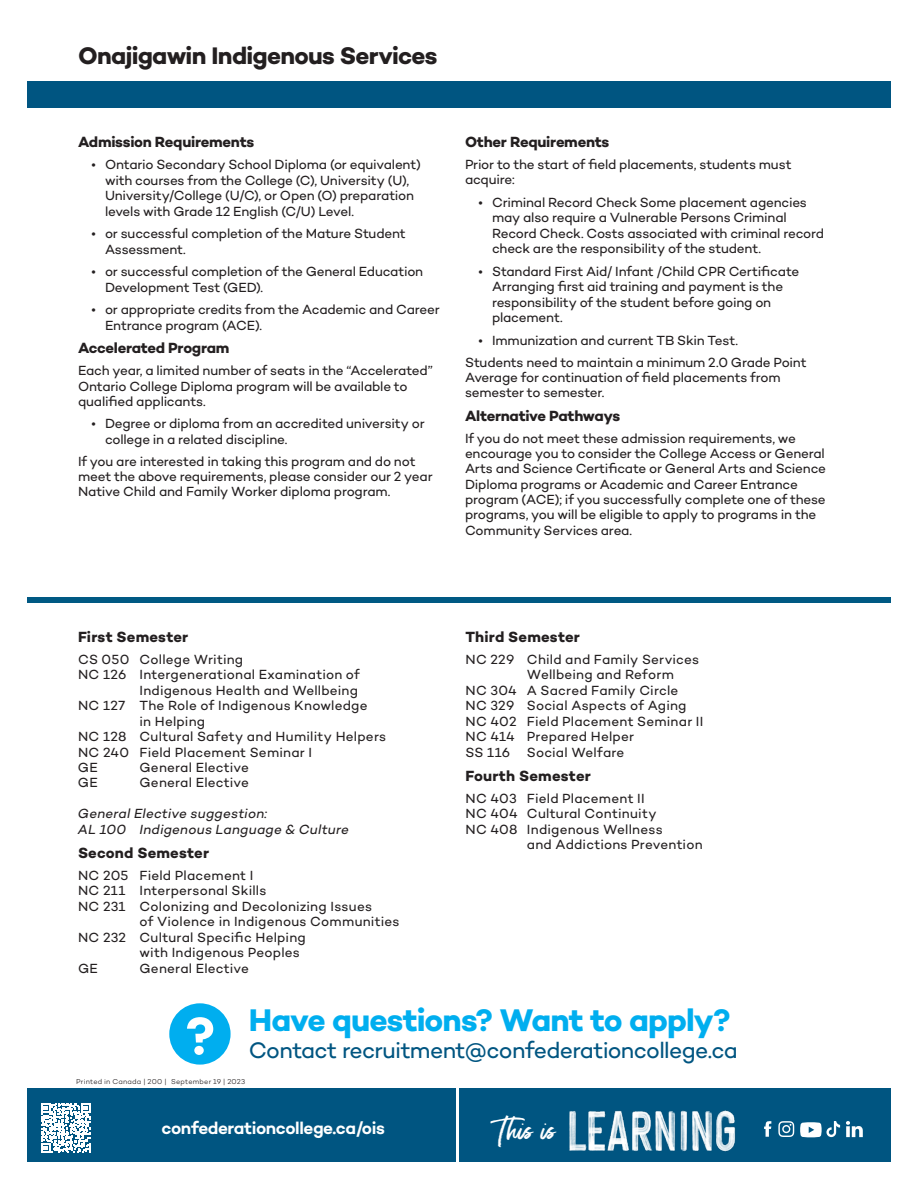
<style>
.page{position:relative;width:918px;height:1188px;background:#fff}
.page>*{position:absolute;margin:0;border:0;box-sizing:border-box;transform-origin:0 0}
.t1{font:700 31.8px "Campton";letter-spacing:-.03em;color:#00aeef}
.t2{font:30.3px "Moonstone";color:#fff}
.t3{font:700 24.3px "Campton";letter-spacing:-.03em;color:#231f20}
.t4{font:22.8px "Campton";letter-spacing:-.03em;color:#005581}
.t5{font:600 17.85px "Campton";letter-spacing:-.025em;color:#fff}
.t6{font:600 17.4px "Campton";letter-spacing:-.025em;color:#fff}
.t7{font:700 15px "Campton";letter-spacing:-.015em;color:#231f20}
.t8{font:700 15px "Campton";letter-spacing:.01em;color:#231f20}
.t9{font:13.5px/15.6px "Campton";letter-spacing:-.015em;color:#231f20}
.t10{font:13.5px "Campton";letter-spacing:.015em;color:#231f20}
.t11{font:italic 13.5px/15.5px "Campton";letter-spacing:.015em;color:#231f20}
.t12{font:300 7.2px "Campton";letter-spacing:.03em;color:#231f20}
</style>
<div class="page">
<div style="left:27px;top:81px;width:864px;height:27px;background:#005581"></div>
<div style="left:170px;top:1005px;width:59px;height:58px;background:#00aeef;border-radius:50%"></div>
<div style="left:169px;top:1003px;width:62px;height:62px;border:2px solid #00aeef;border-radius:50%"></div>
<svg style="left:187px;top:1017px;width:26px;height:38px"></svg>
<div style="left:27px;top:597px;width:864px;height:6px;background:#005983"></div>
<div style="left:27px;top:1089px;width:864px;height:73px;background:#005581"></div>
<hr style="left:456px;top:1087px;width:3px;height:79px;background:#fff">
<svg style="left:41px;top:1103px;width:49px;height:49px"></svg>
<svg style="left:764px;top:1121px;width:7px;height:16px"></svg>
<svg style="left:778px;top:1121px;width:85px;height:16px"></svg>
<h3 class="t3" style="left:78px;top:40px;width:361px">Onajigawin Indigenous Services</h3>
<p class="t7" style="left:78px;top:132px;width:178px">Admission Requirements</p>
<p class="t9" style="left:105px;top:157px;width:317px;text-indent:-14px">• Ontario Secondary School Diploma (or equivalent) with courses from the College (C), University (U), University/College (U/C), or Open (O) preparation levels with Grade 12 English (C/U) Level.</p>
<p class="t9" style="left:105px;top:226px;width:302px;text-indent:-14px">• or successful completion of the Mature Student<br>Assessment.</p>
<p class="t9" style="left:105px;top:264px;width:320px;text-indent:-14px">• or successful completion of the General Education<br>Development Test (GED).</p>
<p class="t9" style="left:105px;top:301px;width:336px;text-indent:-14px">• or appropriate credits from the Academic and Career<br>Entrance program (ACE).</p>
<p class="t7" style="left:78px;top:339px;width:153px">Accelerated Program</p>
<p class="t9" style="left:78px;top:363px;width:356px">Each year, a limited number of seats in the “Accelerated”<br>Ontario College Diploma program will be available to qualified applicants.</p>
<p class="t9" style="left:105px;top:416px;width:321px;text-indent:-14px">• Degree or diploma from an accredited university or college in a related discipline.</p>
<p class="t9" style="left:78px;top:453px;width:356px">If you are interested in taking this program and do not meet the above requirements, please consider our 2 year<br>Native Child and Family Worker diploma program.</p>
<p class="t7" style="left:465px;top:132px;width:146px">Other Requirements</p>
<p class="t9" style="left:465px;top:156px;width:328px">Prior to the start of field placements, students must acquire:</p>
<p class="t9" style="left:492px;top:194px;width:334px;text-indent:-14px">• Criminal Record Check Some placement agencies may also require a Vulnerable Persons Criminal Record Check. Costs associated with criminal record check are the responsibility of the student.</p>
<p class="t9" style="left:492px;top:263px;width:309px;text-indent:-14px">• Standard First Aid/ Infant /Child CPR Certificate Arranging first aid training and payment is the responsibility of the student before going on placement.</p>
<p class="t9" style="left:465px;top:329px;width:343px;line-height:22px;text-indent:14px">• Immunization and current TB Skin Test.<br>Students need to maintain a minimum 2.0 Grade Point</p>
<p class="t9" style="left:465px;top:369px;width:317px">Average for continuation of field placements from semester to semester.</p>
<p class="t7" style="left:465px;top:406px;width:157px">Alternative Pathways</p>
<p class="t9" style="left:465px;top:430px;width:363px">If you do not meet these admission requirements, we encourage you to consider the College Access or General Arts and Science Certificate or General Arts and Science Diploma programs or Academic and Career Entrance program (ACE); if you successfully complete one of these programs, you will be eligible to apply to programs in the Community Services area.</p>
<p class="t8" style="left:78px;top:627px;width:112px">First Semester</p>
<p class="t10" style="left:78px;top:651px;width:167px">CS 050 College Writing</p>
<p class="t10" style="left:78px;top:666px;width:283px">NC 126 Intergenerational Examination of</p>
<p class="t10" style="left:140px;top:682px;width:220px">Indigenous Health and Wellbeing</p>
<p class="t10" style="left:78px;top:697px;width:291px">NC 127 The Role of Indigenous Knowledge</p>
<p class="t10" style="left:140px;top:713px;width:67px">in Helping</p>
<p class="t10" style="left:78px;top:728px;width:310px">NC 128 Cultural Safety and Humility Helpers</p>
<p class="t10" style="left:78px;top:743px;width:236px">NC 240 Field Placement Seminar I</p>
<p class="t9" style="left:78px;top:759px;width:21px">GE</p>
<p class="t10" style="left:139px;top:759px;width:111px">General Elective</p>
<p class="t9" style="left:78px;top:775px;width:21px">GE</p>
<p class="t10" style="left:139px;top:774px;width:111px">General Elective</p>
<p class="t11" style="left:78px;top:806px;width:272px">General Elective suggestion:<br>AL 100 Indigenous Language &amp; Culture</p>
<p class="t8" style="left:78px;top:843px;width:133px">Second Semester</p>
<p class="t10" style="left:78px;top:867px;width:177px">NC 205 Field Placement I</p>
<p class="t10" style="left:78px;top:882px;width:190px">NC 211 Interpersonal Skills</p>
<p class="t10" style="left:78px;top:898px;width:296px">NC 231 Colonizing and Decolonizing Issues</p>
<p class="t10" style="left:140px;top:913px;width:262px">of Violence in Indigenous Communities</p>
<p class="t10" style="left:78px;top:929px;width:229px">NC 232 Cultural Specific Helping</p>
<p class="t10" style="left:140px;top:944px;width:162px">with Indigenous Peoples</p>
<p class="t9" style="left:78px;top:960px;width:21px">GE</p>
<p class="t10" style="left:140px;top:960px;width:111px">General Elective</p>
<p class="t8" style="left:465px;top:627px;width:116px">Third Semester</p>
<p class="t10" style="left:465px;top:651px;width:235px">NC 229 Child and Family Services</p>
<p class="t10" style="left:527px;top:666px;width:149px">Wellbeing and Reform</p>
<p class="t10" style="left:465px;top:682px;width:214px">NC 304 A Sacred Family Circle</p>
<p class="t10" style="left:465px;top:697px;width:223px">NC 329 Social Aspects of Aging</p>
<p class="t10" style="left:465px;top:713px;width:240px">NC 402 Field Placement Seminar II</p>
<p class="t10" style="left:465px;top:728px;width:170px">NC 414 Prepared Helper</p>
<p class="t10" style="left:465px;top:743px;width:161px">SS 116 Social Welfare</p>
<p class="t8" style="left:465px;top:766px;width:127px">Fourth Semester</p>
<p class="t10" style="left:465px;top:790px;width:181px">NC 403 Field Placement II</p>
<p class="t10" style="left:465px;top:805px;width:193px">NC 404 Cultural Continuity</p>
<p class="t10" style="left:465px;top:821px;width:199px">NC 408 Indigenous Wellness</p>
<p class="t10" style="left:527px;top:836px;width:177px">and Addictions Prevention</p>
<h1 class="t1" style="left:249px;top:1000px;width:484px">Have questions? Want to apply?</h1>
<h3 class="t4" style="left:249px;top:1036px;width:491px">Contact recruitment@confederationcollege.ca</h3>
<p class="t12" style="left:76px;top:1077px;width:171px">Printed in Canada | 200 | September 19 | 2023</p>
<p class="t6" style="left:162px;top:1117px;width:225px">confederationcollege.ca/ois</p>
<h2 class="t2" style="left:499px;top:1110px;width:59px">This is</h2>
<h3 class="t5" style="left:104px;top:1117px;width:335px">confederationcollege.ca/aerospace-mfg</h3>
</div>
